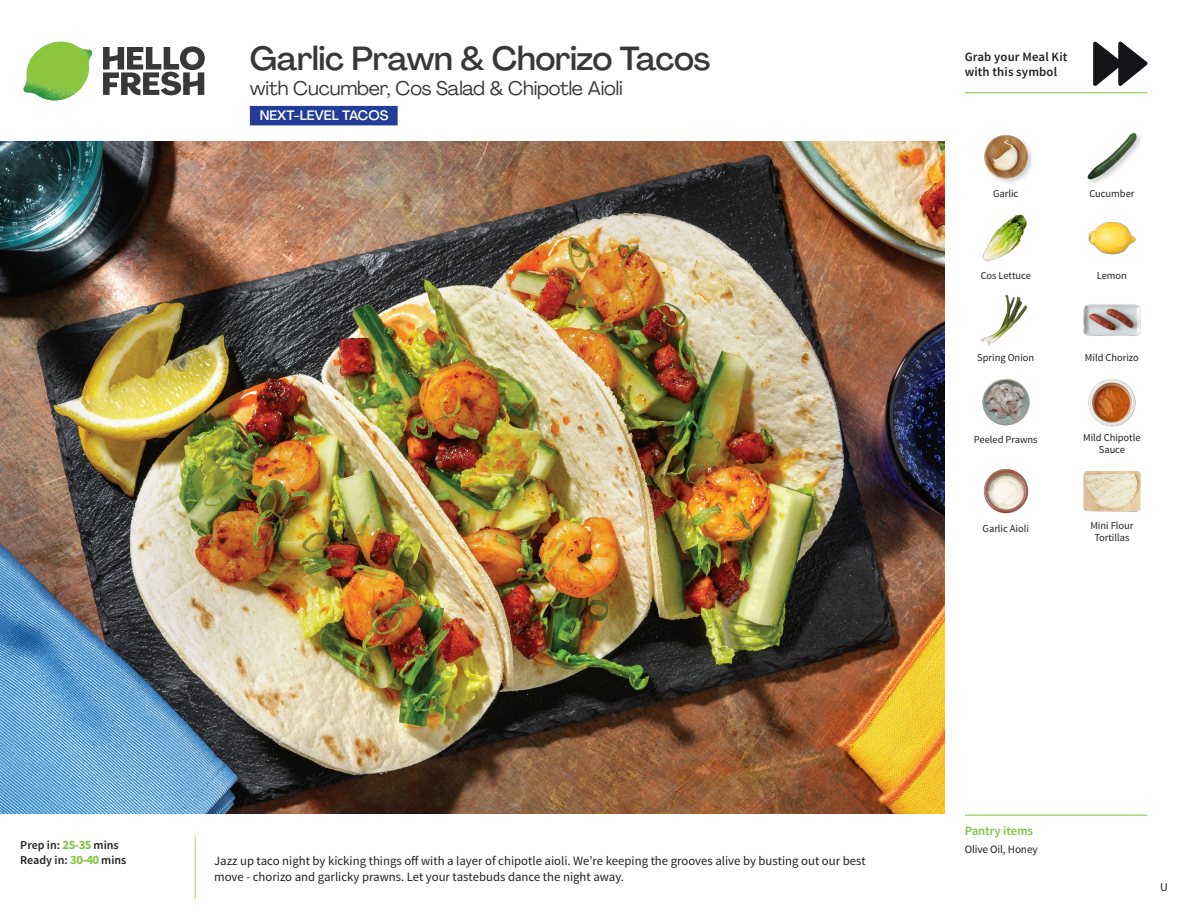
<style>
.page{position:relative;width:1188px;height:918px;background:#fff}
.page>*{position:absolute;margin:0;border:0;box-sizing:border-box;transform-origin:0 0}
._15_Titel_UK{font:500 33px "Agrandir";letter-spacing:-.015em;color:#383839}
._15_Titel_UK-2{font:19.5px "Agrandir";letter-spacing:-.01em;color:#383839}
.t1{font:500 13.5px "Agrandir";color:#fff}
.Step_6_Text_AU{font:12.75px/16.5px "Source Sans Pro";color:#231f20}
.t2{font:600 12.75px/15px "Source Sans Pro";letter-spacing:.01em;color:#231f20}
._04_Headers_Front{font:600 12.75px "Source Sans Pro";letter-spacing:-.01em;color:#81c340}
._04_Intro{font:600 12px "Source Sans Pro";color:#231f20}
.t3{font:12px "Source Sans Pro";color:#231f20}
._05_Pantry{font:11.25px "Source Sans Pro";letter-spacing:-.01em;color:#231f20}
._18_FRONT_ingredient{font:10.5px/12px "Source Sans Pro";letter-spacing:-.005em;color:#231f20;text-align:center}
.s1{font-weight:700;font-size:12.75px;color:#81c340}
</style>
<div class="page">
<svg style="left:103px;top:46px;width:102px;height:49px"></svg>
<img style="left:23px;top:42px;width:69px;height:59px">
<img style="left:0;top:142px;width:945px;height:672px">
<div style="left:250px;top:106px;width:148px;height:19px;background:#243c97"></div>
<svg style="left:1093px;top:41px;width:55px;height:45px"></svg>
<img style="left:1083px;top:304px;width:58px;height:32px">
<img style="left:1088px;top:379px;width:48px;height:48px">
<img style="left:982px;top:379px;width:47px;height:47px">
<img style="left:983px;top:468px;width:46px;height:46px">
<img style="left:981px;top:294px;width:47px;height:52px">
<img style="left:982px;top:214px;width:45px;height:48px">
<img style="left:1088px;top:221px;width:48px;height:34px">
<img style="left:984px;top:135px;width:48px;height:48px">
<img style="left:1087px;top:132px;width:54px;height:51px">
<img style="left:1083px;top:471px;width:58px;height:41px">
<hr style="left:965px;top:815px;width:183px;height:1px;background:#81c340">
<hr style="left:965px;top:92px;width:183px;height:1px;background:#81c340">
<p class="_15_Titel_UK" style="left:250px;top:38px;width:462px">Garlic Prawn &amp; Chorizo Tacos</p>
<p class="_15_Titel_UK-2" style="left:250px;top:76px;width:374px">with Cucumber, Cos Salad &amp; Chipotle Aioli</p>
<p class="t1" style="left:260px;top:107px;width:130px">NEXT-LEVEL TACOS</p>
<p class="t2" style="left:965px;top:50px;width:104px">Grab your Meal Kit with this symbol</p>
<p class="_18_FRONT_ingredient" style="left:993px;top:188px;width:27px">Garlic</p>
<p class="_18_FRONT_ingredient" style="left:1089px;top:188px;width:47px">Cucumber</p>
<p class="_18_FRONT_ingredient" style="left:981px;top:270px;width:52px">Cos Lettuce</p>
<p class="_18_FRONT_ingredient" style="left:1097px;top:270px;width:32px">Lemon</p>
<p class="_18_FRONT_ingredient" style="left:977px;top:352px;width:58px">Spring Onion</p>
<p class="_18_FRONT_ingredient" style="left:1085px;top:352px;width:55px">Mild Chorizo</p>
<p class="_18_FRONT_ingredient" style="left:974px;top:434px;width:65px">Peeled Prawns</p>
<p class="_18_FRONT_ingredient" style="left:983px;top:523px;width:48px">Garlic Aioli</p>
<p class="_18_FRONT_ingredient" style="left:1083px;top:431px;width:59px">Mild Chipotle<br>Sauce</p>
<p class="_18_FRONT_ingredient" style="left:1090px;top:520px;width:45px">Mini Flour<br>Tortillas</p>
<p class="_04_Intro" style="left:20px;top:837px;width:100px">Prep in: <span class="s1">25-35</span> mins</p>
<p class="_04_Intro" style="left:20px;top:852px;width:108px">Ready in: <span class="s1">30-40</span> mins</p>
<p class="Step_6_Text_AU" style="left:214px;top:852px;width:653px">Jazz up taco night by kicking things off with a layer of chipotle aioli. We’re keeping the grooves alive by busting out our best move - chorizo and garlicky prawns. Let your tastebuds dance the night away.</p>
<p class="_04_Headers_Front" style="left:965px;top:822px;width:70px">Pantry items</p>
<p class="_05_Pantry" style="left:965px;top:842px;width:75px">Olive Oil, Honey</p>
<p class="t3" style="left:1160px;top:879px;width:9px">U</p>
</div>
